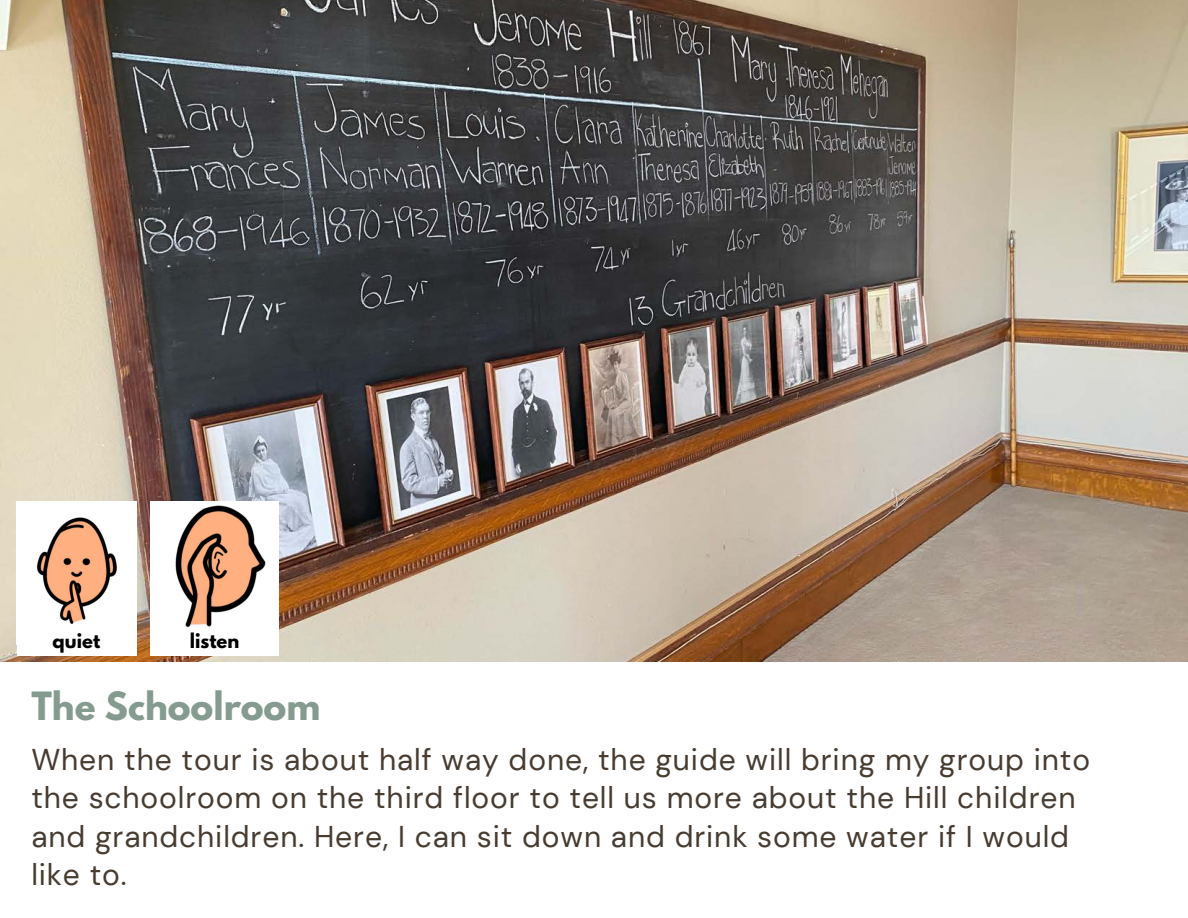
<style>
.page{position:relative;width:1188px;height:918px;background:#fff}
.page>*{position:absolute;margin:0;border:0;box-sizing:border-box;transform-origin:0 0}
.t1{font:700 34.5px "League Spartan";color:#859b8f}
.t2{font:30px/38.2px "DM Sans";letter-spacing:.03em;color:#483c31}
.t3{font:700 18px "League Spartan";color:#000}
</style>
<div class="page">
<img style="left:0;top:0;width:1188px;height:661px">
<img style="left:150px;top:501px;width:129px;height:132px">
<img style="left:17px;top:501px;width:119px;height:124px">
<div style="left:150px;top:633px;width:129px;height:22px;background:#fff"></div>
<div style="left:17px;top:625px;width:119px;height:31px;background:#fff"></div>
<p class="t3" style="left:53px;top:632px;width:49px">quiet</p>
<p class="t3" style="left:190px;top:632px;width:51px">listen</p>
<p class="t1" style="left:31px;top:689px;width:291px">The Schoolroom</p>
<p class="t2" style="left:31px;top:741px;width:1060px">When the tour is about half way done, the guide will bring my group into the schoolroom on the third floor to tell us more about the Hill children and grandchildren. Here, I can sit down and drink some water if I would like to.</p>
</div>
